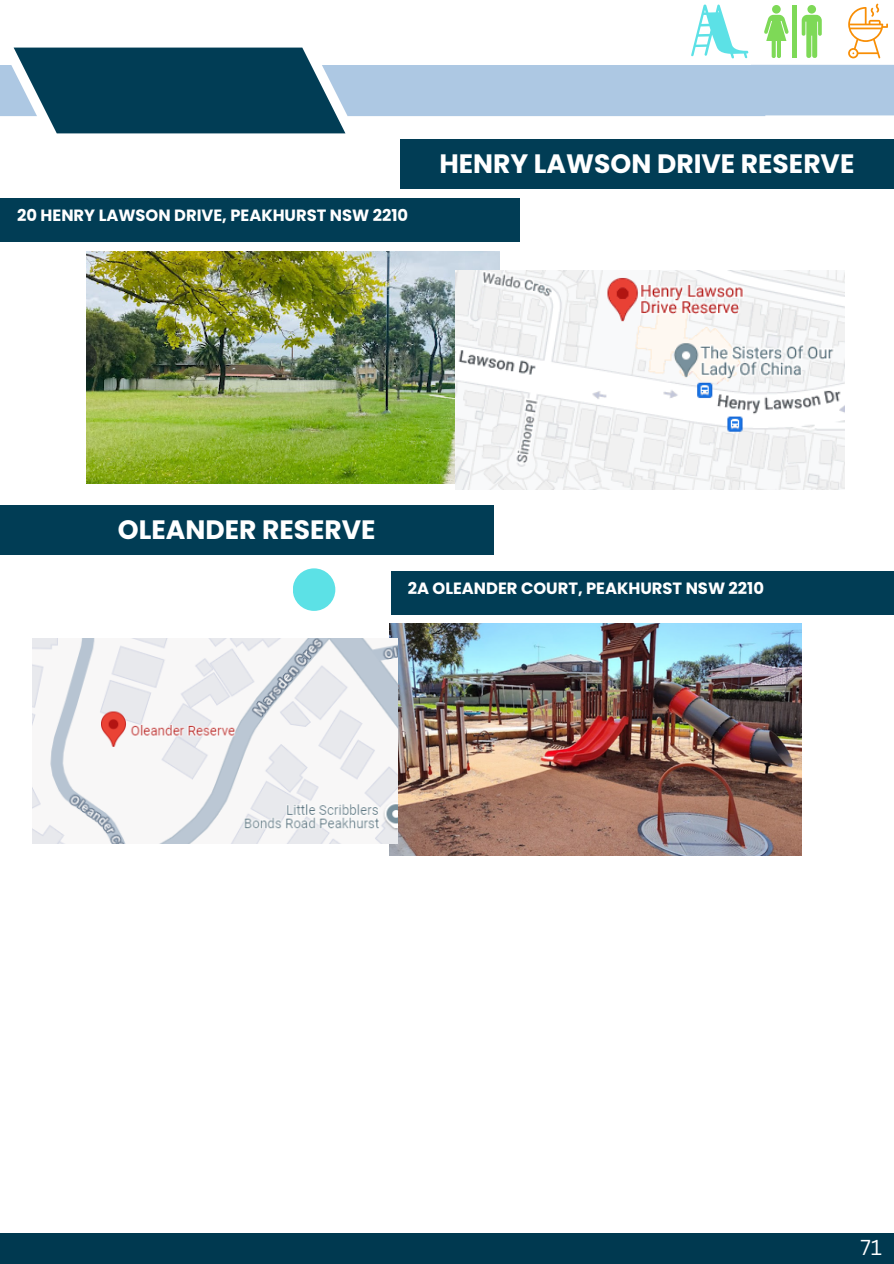
<style>
.page{position:relative;width:894px;height:1264px;background:#fff}
.page>*{position:absolute;margin:0;border:0;box-sizing:border-box;transform-origin:0 0}
.t1{font:700 26.55px "Poppins";color:#fff}
.t2{font:21px "Canva Sans";color:#fff}
.t3{font:700 16.35px "Poppins";color:#fff}
</style>
<div class="page">
<div style="left:400px;top:140px;width:493px;height:49px;background:#013d55"></div>
<div style="left:0;top:198px;width:519px;height:44px;background:#013d55"></div>
<div style="left:0;top:505px;width:493px;height:50px;background:#013d55"></div>
<div style="left:391px;top:571px;width:502px;height:43px;background:#013d55"></div>
<svg style="left:0;top:4px;width:893px;height:129px"></svg>
<img style="left:86px;top:251px;width:413px;height:232px">
<img style="left:455px;top:271px;width:389px;height:218px">
<img style="left:389px;top:624px;width:412px;height:231px">
<img style="left:32px;top:638px;width:366px;height:206px">
<div style="left:0;top:1233px;width:893px;height:30px;background:#003950"></div>
<div style="left:293px;top:568px;width:42px;height:43px;background:#5ce1e6;border-radius:50%"></div>
<p class="t3" style="left:17px;top:204px;width:392px">20 HENRY LAWSON DRIVE, PEAKHURST NSW 2210</p>
<p class="t1" style="left:439px;top:145px;width:416px">HENRY LAWSON DRIVE RESERVE</p>
<p class="t1" style="left:118px;top:511px;width:259px">OLEANDER RESERVE</p>
<p class="t3" style="left:407px;top:576px;width:357px">2A OLEANDER COURT, PEAKHURST NSW 2210</p>
<p class="t2" style="left:860px;top:1232px;width:23px">71</p>
</div>
